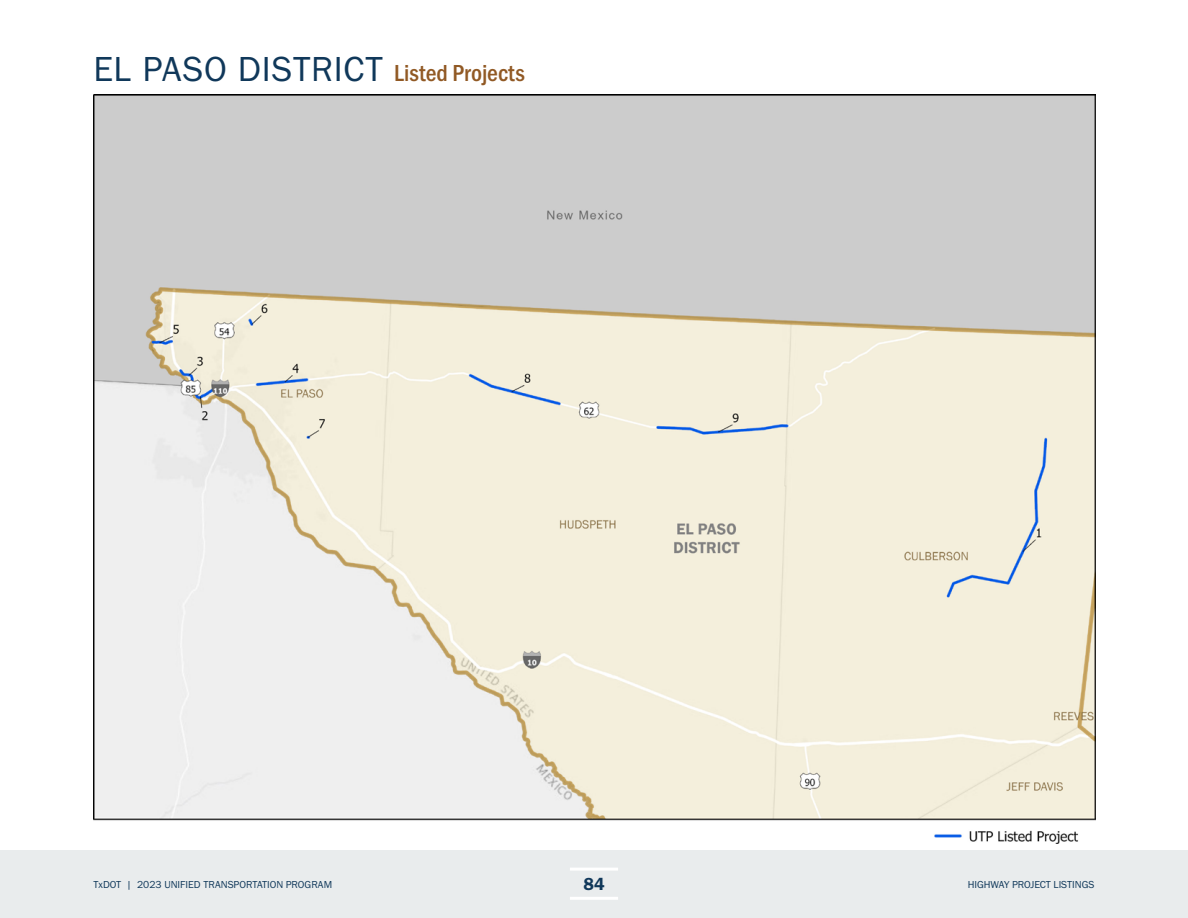
<style>
.page{position:relative;width:1188px;height:918px;background:#fff}
.page>*{position:absolute;margin:0;border:0;box-sizing:border-box;transform-origin:0 0}
.t1{font:36px "Franklin Gothic URW Boo";letter-spacing:.02em;color:#10385a}
.t2{font:18px "Franklin Gothic URW Dem";color:#10385a}
.t3{font:10.5px "Franklin Gothic URW Boo";color:#10385a}
.s1{font-family:"Franklin Gothic URW Cond";font-weight:500;font-size:24px;color:#915924}
</style>
<div class="page">
<div style="left:0;top:850px;width:1188px;height:68px;background:#e9eced"></div>
<hr style="left:570px;top:868px;width:48px;height:3px;background:#fff">
<hr style="left:570px;top:897px;width:48px;height:3px;background:#fff">
<img style="left:94px;top:94px;width:1002px;height:749px">
<p class="t1" style="left:94px;top:47px;width:433px">EL PASO DISTRICT <span class="s1">Listed Projects</span></p>
<p class="t3" style="left:94px;top:878px;width:240px">TXDOT | 2023 UNIFIED TRANSPORTATION PROGRAM</p>
<h2 class="t2" style="left:583px;top:873px;width:23px">84</h2>
<p class="t3" style="left:968px;top:878px;width:30px">HIGHWAY</p>
<p class="t3" style="left:1012px;top:878px;width:9px">PROJ</p>
<p class="t3" style="left:1034px;top:878px;width:52px">ECT LISTI NGS</p>
</div>
